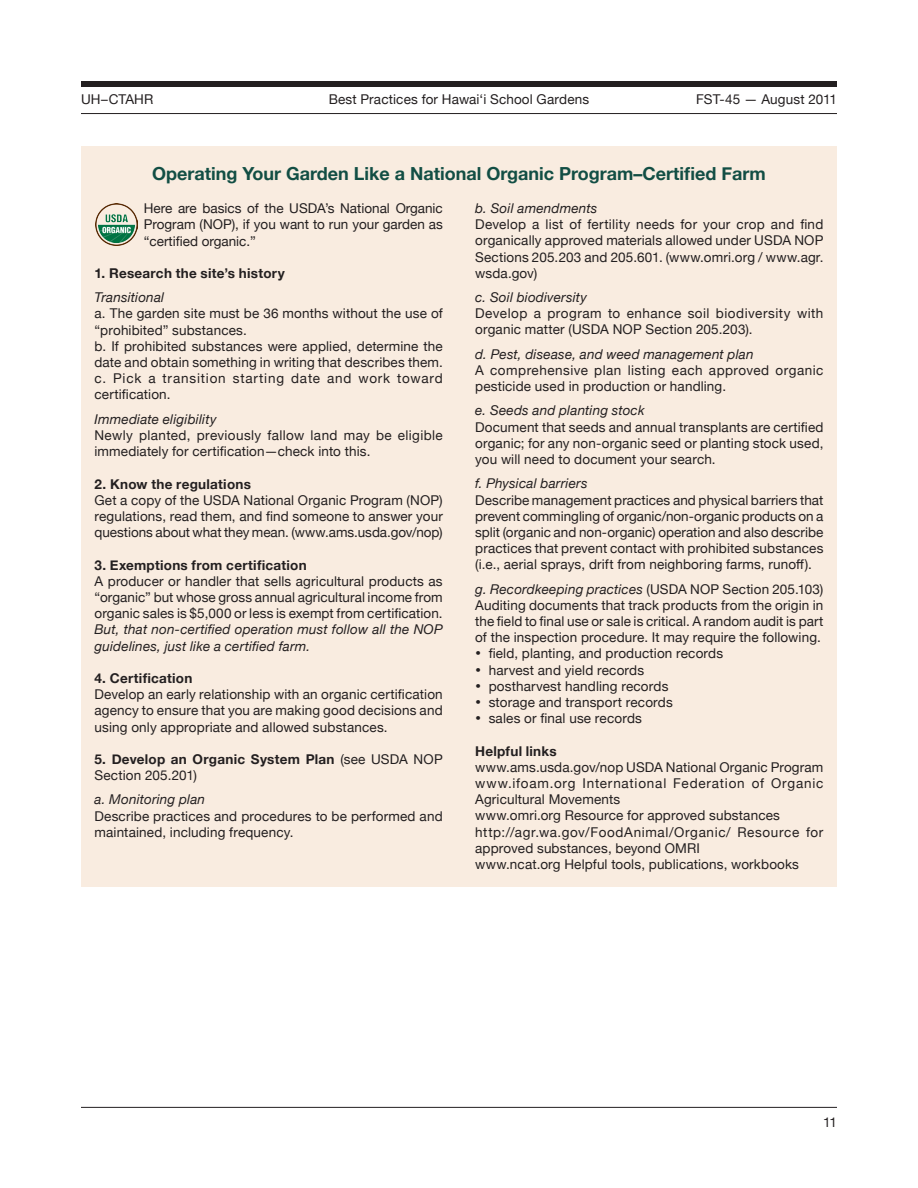
<style>
.page{position:relative;width:918px;height:1188px;background:#fff}
.page>*{position:absolute;margin:0;border:0;box-sizing:border-box;transform-origin:0 0}
.t1{font:700 18px "Helvetica Neue";color:#124e44}
.t2{font:13.5px/16.2px "Helvetica Neue";letter-spacing:.01em;color:#231f20;text-align:justify}
.t3{font:italic 13.5px "Helvetica Neue";letter-spacing:.015em;color:#231f20}
.t4{font:13.5px/16.2px "Helvetica Neue";letter-spacing:.03em;color:#231f20}
.t5{font:700 13.5px/16.2px "Helvetica Neue";letter-spacing:.02em;color:#231f20}
.t6{font:13.5px/16.2px "Helvetica Neue";letter-spacing:.04em;color:#231f20}
.t7{font:13.5px/16.2px "Helvetica Neue";letter-spacing:.055em;color:#231f20}
.t8{font:13.5px/16.2px "Helvetica Neue";letter-spacing:.06em;color:#231f20}
.s1{font-style:normal}
.s2{font-style:italic}
.s3{font-weight:400}
</style>
<div class="page">
<hr style="left:81px;top:1107px;width:756px;height:1px;background:#231f20">
<div style="left:81px;top:81px;width:756px;height:6px;background:#231f20"></div>
<hr style="left:81px;top:113px;width:756px;height:1px;background:#231f20">
<div style="left:81px;top:146px;width:756px;height:741px;background:#f9ece0"></div>
<img style="left:96px;top:204px;width:41px;height:41px">
<p class="t2" style="left:81px;top:90px;width:74px">UH–CTAHR</p>
<p class="t2" style="left:329px;top:90px;width:262px">Best Practices for Hawai‘i School Gardens</p>
<p class="t2" style="left:696px;top:90px;width:142px">FST-45 — August 2011</p>
<p class="t1" style="left:152px;top:158px;width:615px">Operating Your Garden Like a National Organic Program–Certified Farm</p>
<p class="t3" style="left:475px;top:197px;width:124px">b. Soil amendments</p>
<p class="t2" style="left:475px;top:215px;width:350px">Develop a list of fertility needs for your crop and find organically approved materials allowed under USDA NOP Sections 205.203 and 205.601. (www.omri.org / www.agr. wsda.gov)</p>
<p class="t3" style="left:475px;top:286px;width:113px">c. Soil biodiversity</p>
<p class="t4" style="left:475px;top:304px;width:350px">Develop a program to enhance soil biodiversity with organic matter (USDA NOP Section 205.203).</p>
<p class="t3" style="left:475px;top:343px;width:280px">d. Pest, disease, and weed management plan</p>
<p class="t4" style="left:475px;top:361px;width:350px">A comprehensive plan listing each approved organic pesticide used in production or handling.</p>
<p class="t3" style="left:475px;top:400px;width:171px">e. Seeds and planting stock</p>
<p class="t2" style="left:475px;top:418px;width:350px">Document that seeds and annual transplants are certified organic; for any non-organic seed or planting stock used, you will need to document your search.</p>
<p class="t3" style="left:475px;top:472px;width:114px">f. Physical barriers</p>
<p class="t2" style="left:475px;top:491px;width:350px">Describe management practices and physical barriers that prevent commingling of organic/non-organic products on a split (organic and non-organic) operation and also describe practices that prevent contact with prohibited substances (i.e., aerial sprays, drift from neighboring farms, runoff).</p>
<p class="t3" style="left:475px;top:578px;width:350px">g. Recordkeeping practices <span class="s1">(USDA NOP Section 205.103)</span></p>
<p class="t2" style="left:475px;top:596px;width:350px">Auditing documents that track products from the origin in the field to final use or sale is critical. A random audit is part of the inspection procedure. It may require the following.</p>
<p class="t2" style="left:475px;top:645px;width:250px">• field, planting, and production records</p>
<p class="t2" style="left:475px;top:661px;width:170px">• harvest and yield records</p>
<p class="t2" style="left:475px;top:677px;width:195px">• postharvest handling records</p>
<p class="t2" style="left:475px;top:693px;width:199px">• storage and transport records</p>
<p class="t2" style="left:475px;top:709px;width:168px">• sales or final use records</p>
<p class="t5" style="left:475px;top:742px;width:83px">Helpful links</p>
<p class="t2" style="left:475px;top:758px;width:350px">www.ams.usda.gov/nop USDA National Organic Program</p>
<p class="t7" style="left:475px;top:774px;width:350px">www.ifoam.org International Federation of Organic<br>Agricultural Movements</p>
<p class="t2" style="left:475px;top:807px;width:306px">www.omri.org Resource for approved substances</p>
<p class="t6" style="left:475px;top:823px;width:350px">http://agr.wa.gov/FoodAnimal/Organic/ Resource for approved substances, beyond OMRI</p>
<p class="t2" style="left:475px;top:855px;width:325px">www.ncat.org Helpful tools, publications, workbooks</p>
<p class="t2" style="left:144px;top:199px;width:301px">Here are basics of the USDA’s National Organic Program (NOP), if you want to run your garden as “certified organic.”</p>
<p class="t5" style="left:94px;top:264px;width:192px">1. Research the site’s history</p>
<p class="t3" style="left:94px;top:286px;width:71px">Transitional</p>
<p class="t2" style="left:94px;top:305px;width:350px">a. The garden site must be 36 months without the use of “prohibited” substances.</p>
<p class="t2" style="left:94px;top:337px;width:350px">b. If prohibited substances were applied, determine the date and obtain something in writing that describes them.</p>
<p class="t8" style="left:94px;top:369px;width:350px">c. Pick a transition starting date and work toward certification.</p>
<p class="t3" style="left:94px;top:408px;width:123px">Immediate eligibility</p>
<p class="t2" style="left:94px;top:426px;width:350px">Newly planted, previously fallow land may be eligible immediately for certification—check into this.</p>
<p class="t5" style="left:94px;top:475px;width:158px">2. Know the regulations</p>
<p class="t2" style="left:94px;top:491px;width:350px">Get a copy of the USDA National Organic Program (NOP) regulations, read them, and find someone to answer your questions about what they mean. (www.ams.usda.gov/nop)</p>
<p class="t5" style="left:94px;top:556px;width:214px">3. Exemptions from certification</p>
<p class="t2" style="left:94px;top:572px;width:350px">A producer or handler that sells agricultural products as “organic” but whose gross annual agricultural income from organic sales is $5,000 or less is exempt from certification.<br><span class="s2">But, that non-certified operation must follow all the NOP guidelines, just like a certified farm.</span></p>
<p class="t5" style="left:94px;top:669px;width:99px">4. Certification</p>
<p class="t2" style="left:94px;top:685px;width:350px">Develop an early relationship with an organic certification agency to ensure that you are making good decisions and using only appropriate and allowed substances.</p>
<p class="t5" style="left:94px;top:750px;width:350px">5. Develop an Organic System Plan <span class="s3">(see USDA NOP<br>Section 205.201)</span></p>
<p class="t3" style="left:94px;top:789px;width:112px">a. Monitoring plan</p>
<p class="t2" style="left:94px;top:807px;width:350px">Describe practices and procedures to be performed and maintained, including frequency.</p>
<p class="t2" style="left:823px;top:1113px;width:15px">11</p>
</div>
